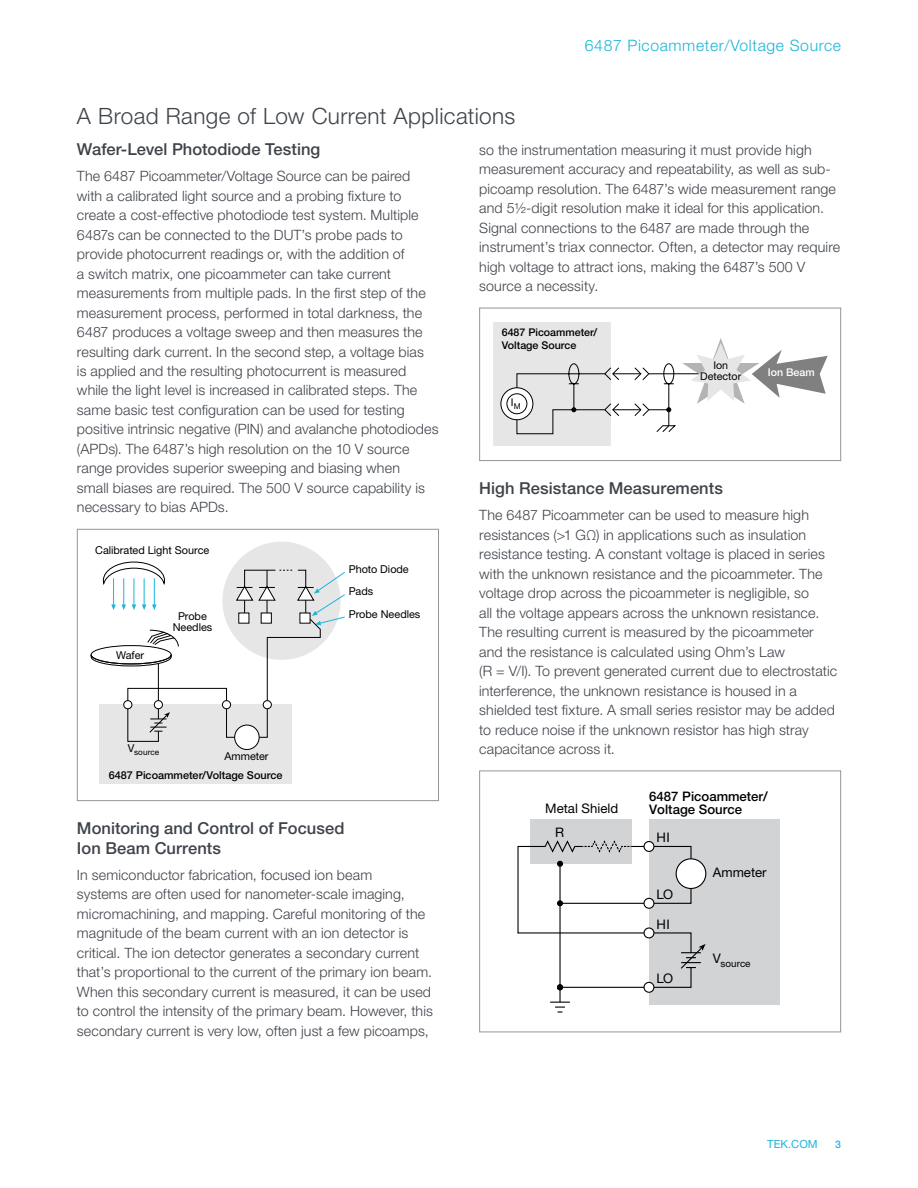
<style>
.page{position:relative;width:918px;height:1188px;background:#fff}
.page>*{position:absolute;margin:0;border:0;box-sizing:border-box;transform-origin:0 0}
.t1{font:300 22.5px "Helvetica Neue LT Std";letter-spacing:.015em;color:#3e434a}
.t2{font:500 16.5px/19.5px "Helvetica Neue LT Std";letter-spacing:.005em;color:#3e434a}
.t3{font:300 15.75px "Helvetica Neue LT Std";letter-spacing:.04em;color:#1cb5d8}
.t4{font:300 14.25px/19.5px "Helvetica Neue LT Std";letter-spacing:.01em;color:#3e434a}
.t5{font:500 13.2px "Helvetica Neue LT Std";color:#000}
.t6{font:13.2px "Helvetica Neue LT Std";color:#000}
.t7{font:11.25px "Helvetica Neue LT Std";color:#1cb5d8}
.t8{font:10.8px/10.8px "Helvetica Neue LT Std";letter-spacing:-.005em;color:#000;text-align:center}
.t9{font:500 10.8px "Helvetica Neue LT Std";color:#000}
.t10{font:500 10.65px/12.8px "Helvetica Neue LT Std";color:#000}
.t11{font:10.65px/10.6px "Helvetica Neue LT Std";color:#000;text-align:center}
.t12{font:500 10.65px "Helvetica Neue LT Std";color:#fff}
.t13{font:500 10.5px "Helvetica Neue LT Std";color:#1cb5d8}
.t14{font:9.9px "Helvetica Neue LT Std";color:#000}
.t15{font:8.1px "Helvetica Neue LT Std";letter-spacing:.01em;color:#000}
</style>
<div class="page">
<div style="left:222px;top:542px;width:119px;height:118px;background:#e6e6e6;border-radius:50%"></div>
<div style="left:99px;top:705px;width:193px;height:79px;background:#e6e6e6"></div>
<svg style="left:235px;top:725px;width:24px;height:25px"></svg>
<div style="left:234px;top:725px;width:26px;height:25px;border:1px solid #000;border-radius:50%"></div>
<svg style="left:90px;top:561px;width:255px;height:181px"></svg>
<div style="left:77px;top:529px;width:362px;height:272px;border:1px solid #939598"></div>
<div style="left:494px;top:322px;width:117px;height:124px;background:#e6e6e6"></div>
<svg style="left:501px;top:388px;width:32px;height:32px"></svg>
<div style="left:500px;top:387px;width:33px;height:33px;border:1px solid #000;border-radius:50%"></div>
<div style="left:507px;top:394px;width:20px;height:20px;background:#fff;border-radius:50%"></div>
<div style="left:506px;top:393px;width:21px;height:21px;border:1px solid #000;border-radius:50%"></div>
<svg style="left:516px;top:338px;width:312px;height:97px"></svg>
<div style="left:479px;top:308px;width:362px;height:153px;border:1px solid #939598"></div>
<div style="left:530px;top:819px;width:102px;height:45px;background:#d1d3d4"></div>
<div style="left:649px;top:819px;width:131px;height:186px;background:#d1d3d4"></div>
<hr style="left:559px;top:864px;width:2px;height:138px;background:#000">
<svg style="left:550px;top:1002px;width:20px;height:11px"></svg>
<div style="left:643px;top:982px;width:11px;height:11px;border:1px solid #000;border-radius:50%"></div>
<svg style="left:517px;top:840px;width:189px;height:150px"></svg>
<div style="left:479px;top:771px;width:362px;height:261px;border:1px solid #939598"></div>
<p class="t3" style="left:585px;top:36px;width:258px">6487 Picoammeter/Voltage Source</p>
<h1 class="t1" style="left:77px;top:102px;width:440px">A Broad Range of Low Current Applications</h1>
<p class="t2" style="left:77px;top:139px;width:245px">Wafer-Level Photodiode Testing</p>
<p class="t4" style="left:77px;top:166px;width:363px">The 6487 Picoammeter/Voltage Source can be paired with a calibrated light source and a probing fixture to create a cost-effective photodiode test system. Multiple 6487s can be connected to the DUT’s probe pads to provide photocurrent readings or, with the addition of<br>a switch matrix, one picoammeter can take current measurements from multiple pads. In the first step of the measurement process, performed in total darkness, the 6487 produces a voltage sweep and then measures the resulting dark current. In the second step, a voltage bias<br>is applied and the resulting photocurrent is measured while the light level is increased in calibrated steps. The same basic test configuration can be used for testing positive intrinsic negative (PIN) and avalanche photodiodes (APDs). The 6487’s high resolution on the 10 V source range provides superior sweeping and biasing when<br>small biases are required. The 500 V source capability is necessary to bias APDs.</p>
<p class="t4" style="left:479px;top:140px;width:362px">so the instrumentation measuring it must provide high measurement accuracy and repeatability, as well as sub&shy;picoamp resolution. The 6487’s wide measurement range and 5½-digit resolution make it ideal for this application.<br>Signal connections to the 6487 are made through the instrument’s triax connector. Often, a detector may require high voltage to attract ions, making the 6487’s 500 V source a necessity.</p>
<p class="t10" style="left:502px;top:326px;width:97px">6487 Picoammeter/<br>Voltage Source</p>
<p class="t11" style="left:700px;top:360px;width:43px">Ion<br>Detector</p>
<p class="t12" style="left:768px;top:366px;width:48px">Ion Beam</p>
<p class="t11" style="left:511px;top:397px;width:11px">I<sub>M</sub></p>
<p class="t2" style="left:479px;top:478px;width:245px">High Resistance Measurements</p>
<p class="t4" style="left:479px;top:505px;width:359px">The 6487 Picoammeter can be used to measure high resistances (&gt;1 GΩ) in applications such as insulation resistance testing. A constant voltage is placed in series with the unknown resistance and the picoammeter. The voltage drop across the picoammeter is negligible, so<br>all the voltage appears across the unknown resistance.<br>The resulting current is measured by the picoammeter and the resistance is calculated using Ohm’s Law<br>(R = V/I). To prevent generated current due to electrostatic interference, the unknown resistance is housed in a shielded test fixture. A small series resistor may be added to reduce noise if the unknown resistor has high stray capacitance across it.</p>
<p class="t5" style="left:649px;top:788px;width:120px">6487 Picoammeter/</p>
<p class="t6" style="left:545px;top:800px;width:74px">Metal Shield</p>
<p class="t5" style="left:649px;top:801px;width:94px">Voltage Source</p>
<p class="t6" style="left:555px;top:825px;width:11px">R</p>
<p class="t8" style="left:95px;top:545px;width:116px">Calibrated Light Source</p>
<p class="t8" style="left:349px;top:563px;width:62px">Photo Diode</p>
<p class="t8" style="left:349px;top:580px;width:73px;line-height:22.4px;text-align:left">Pads<br>Probe Needles</p>
<p class="t8" style="left:173px;top:610px;width:41px">Probe<br>Needles</p>
<p class="t8" style="left:116px;top:649px;width:30px">Wafer</p>
<p class="t15" style="left:128px;top:747px;width:33px"><sup>V</sup>source</p>
<p class="t8" style="left:224px;top:751px;width:46px">Ammeter</p>
<p class="t9" style="left:109px;top:768px;width:175px">6487 Picoammeter/Voltage Source</p>
<p class="t2" style="left:77px;top:818px;width:269px">Monitoring and Control of Focused<br>Ion Beam Currents</p>
<p class="t4" style="left:77px;top:865px;width:358px">In semiconductor fabrication, focused ion beam<br>systems are often used for nanometer-scale imaging, micromachining, and mapping. Careful monitoring of the magnitude of the beam current with an ion detector is critical. The ion detector generates a secondary current that’s proportional to the current of the primary ion beam.<br>When this secondary current is measured, it can be used to control the intensity of the primary beam. However, this secondary current is very low, often just a few picoamps,</p>
<p class="t6" style="left:657px;top:830px;width:15px">HI</p>
<p class="t6" style="left:713px;top:864px;width:55px">Ammeter</p>
<p class="t6" style="left:656px;top:886px;width:18px">LO</p>
<p class="t6" style="left:657px;top:916px;width:15px">HI</p>
<p class="t14" style="left:713px;top:957px;width:39px"><sup>V</sup>source</p>
<p class="t6" style="left:656px;top:970px;width:18px">LO</p>
<p class="t7" style="left:767px;top:1138px;width:52px">TEK.COM</p>
<p class="t13" style="left:835px;top:1138px;width:7px">3</p>
</div>
